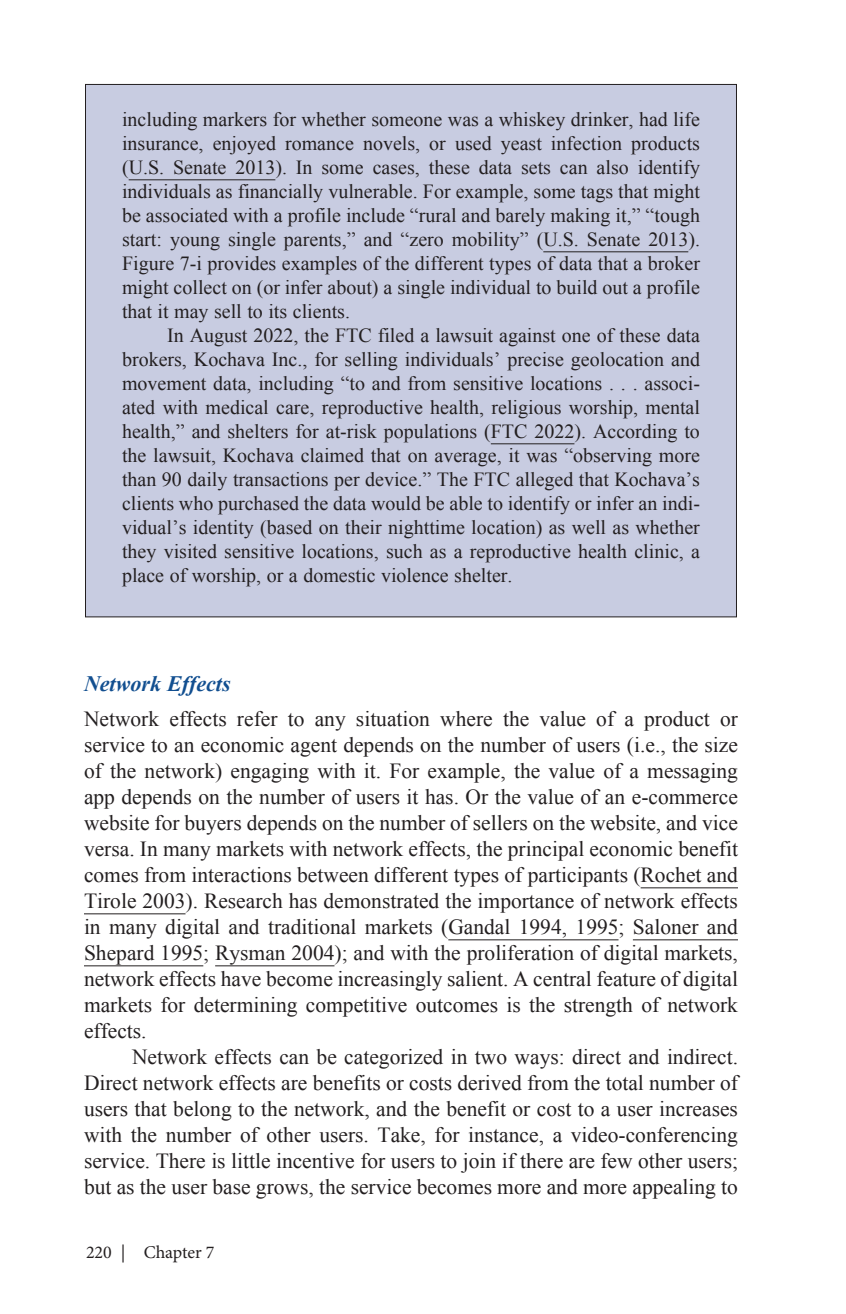
<style>
.page{position:relative;width:846px;height:1314px;background:#fff}
.page>*{position:absolute;margin:0;border:0;box-sizing:border-box;transform-origin:0 0}
.t1{font:italic 700 22px "Times New Roman";color:#124f90}
.t2{font:21.6px/26px "Times New Roman";color:#231f20;text-align:justify}
.t3{font:20px/24px "Times New Roman";color:#231f20;text-align:justify}
.t4{font:18px "Minion Pro";color:#231f20}
</style>
<div class="page">
<hr style="left:641px;top:888px;width:97px;height:1px;background:#231f20">
<hr style="left:84px;top:914px;width:102px;height:1px;background:#231f20">
<hr style="left:448px;top:940px;width:171px;height:1px;background:#231f20">
<hr style="left:633px;top:940px;width:105px;height:1px;background:#231f20">
<hr style="left:84px;top:966px;width:119px;height:1px;background:#231f20">
<hr style="left:215px;top:966px;width:120px;height:1px;background:#231f20">
<div style="left:86px;top:84px;width:650px;height:533px;background:#c8cce1"></div>
<hr style="left:129px;top:179px;width:146px;height:1px;background:#231f20">
<hr style="left:543px;top:251px;width:145px;height:1px;background:#231f20">
<hr style="left:491px;top:443px;width:83px;height:1px;background:#231f20">
<p class="t3" style="left:122px;top:107px;width:580px">including markers for whether someone was a whiskey drinker, had life insurance, enjoyed romance novels, or used yeast infection products (U.S. Senate 2013). In some cases, these data sets can also identify individuals as financially vulnerable. For example, some tags that might be associated with a profile include “rural and barely making it,” “tough start: young single parents,” and “zero mobility” (U.S. Senate 2013).<br>Figure 7-i provides examples of the different types of data that a broker might collect on (or infer about) a single individual to build out a profile that it may sell to its clients.</p>
<p class="t3" style="left:122px;top:323px;width:580px;text-indent:45px">In August 2022, the FTC filed a lawsuit against one of these data brokers, Kochava Inc., for selling individuals’ precise geolocation and movement data, including “to and from sensitive locations . . . associ&shy;ated with medical care, reproductive health, religious worship, mental health,” and shelters for at-risk populations (FTC 2022). According to the lawsuit, Kochava claimed that on average, it was “observing more than 90 daily transactions per device.” The FTC alleged that Kochava’s clients who purchased the data would be able to identify or infer an indi&shy;vidual’s identity (based on their nighttime location) as well as whether they visited sensitive locations, such as a reproductive health clinic, a place of worship, or a domestic violence shelter.</p>
<p class="t1" style="left:84px;top:668px;width:148px">Network Effects</p>
<p class="t2" style="left:84px;top:705px;width:656px">Network effects refer to any situation where the value of a product or service to an economic agent depends on the number of users (i.e., the size of the network) engaging with it. For example, the value of a messaging app depends on the number of users it has. Or the value of an e-commerce website for buyers depends on the number of sellers on the website, and vice versa. In many markets with network effects, the principal economic benefit comes from interactions between different types of participants (Rochet and Tirole 2003). Research has demonstrated the importance of network effects in many digital and traditional markets (Gandal 1994, 1995; Saloner and Shepard 1995; Rysman 2004); and with the proliferation of digital markets, network effects have become increasingly salient. A central feature of digital markets for determining competitive outcomes is the strength of network effects.</p>
<p class="t2" style="left:84px;top:1043px;width:656px;text-indent:48px">Network effects can be categorized in two ways: direct and indirect.<br>Direct network effects are benefits or costs derived from the total number of users that belong to the network, and the benefit or cost to a user increases with the number of other users. Take, for instance, a video-conferencing service. There is little incentive for users to join if there are few other users; but as the user base grows, the service becomes more and more appealing to</p>
<p class="t4" style="left:86px;top:1240px;width:130px">220 | Chapter 7</p>
</div>
